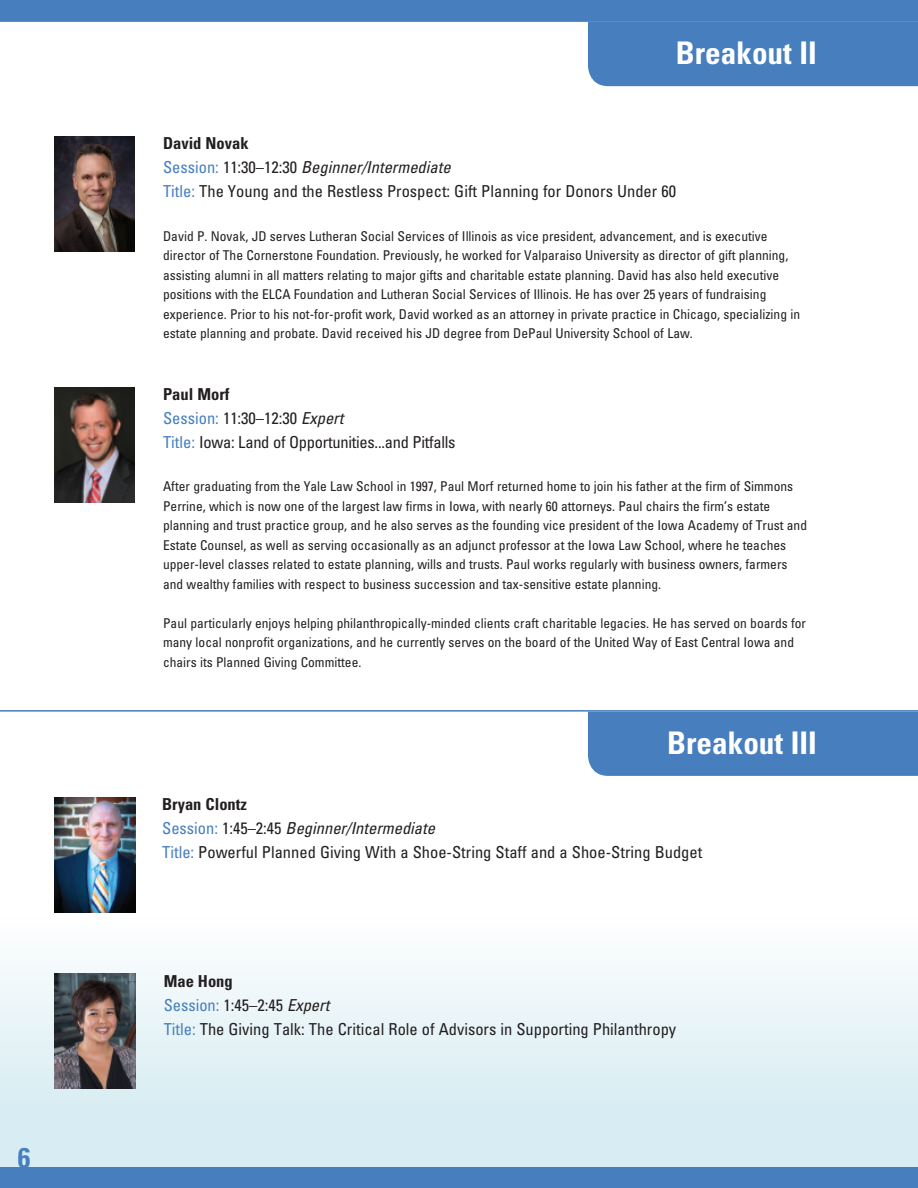
<style>
.page{position:relative;width:918px;height:1188px;background:#fff}
.page>*{position:absolute;margin:0;border:0;box-sizing:border-box;transform-origin:0 0}
.t1{font:700 condensed 31.2px "Univers";color:#fff}
.t2{font:700 condensed 28.5px "Univers";color:#467ebe}
.t3{font:condensed 16.5px/24px "Univers";color:#231f20}
.t4{font:condensed 13.5px/19.5px "Univers";color:#231f20}
.s1{font-weight:700}
.s2{color:#467ebe}
.s3{font-style:italic}
</style>
<div class="page">
<div style="left:0;top:917px;width:918px;height:250px;background:linear-gradient(to bottom,#fbfdfd,#d1eaf1)"></div>
<div style="left:0;top:1167px;width:918px;height:21px;background:#467ebe"></div>
<div style="left:0;top:0;width:918px;height:21px;background:#467ebe"></div>
<hr style="left:0;top:20px;width:918px;height:2px;background:#467ebe">
<img style="left:54px;top:387px;width:80px;height:115px">
<img style="left:54px;top:137px;width:80px;height:115px">
<hr style="left:0;top:710px;width:918px;height:2px;background:#467ebe">
<img style="left:55px;top:974px;width:80px;height:115px">
<img style="left:55px;top:797px;width:80px;height:115px">
<div style="left:588px;top:712px;width:330px;height:64px;background:#467ebe"></div>
<div style="left:588px;top:22px;width:330px;height:64px;background:#467ebe"></div>
<h2 class="t2" style="left:18px;top:1140px;width:14px">6</h2>
<h1 class="t1" style="left:676px;top:34px;width:142px">Breakout II</h1>
<p class="t3" style="left:163px;top:131px;width:515px"><span class="s1">David Novak<br></span><span class="s2">Session:</span> 11:30–12:30 <span class="s3">Beginner/Intermediate<br></span><span class="s2">Title:</span> The Young and the Restless Prospect: Gift Planning for Donors Under 60</p>
<p class="t4" style="left:163px;top:226px;width:639px">David P. Novak, JD serves Lutheran Social Services of Illinois as vice president, advancement, and is executive director of The Cornerstone Foundation. Previously, he worked for Valparaiso University as director of gift planning, assisting alumni in all matters relating to major gifts and charitable estate planning. David has also held executive positions with the ELCA Foundation and Lutheran Social Services of Illinois. He has over 25 years of fundraising experience. Prior to his not-for-profit work, David worked as an attorney in private practice in Chicago, specializing in estate planning and probate. David received his JD degree from DePaul University School of Law.</p>
<p class="t3" style="left:163px;top:382px;width:294px"><span class="s1">Paul Morf<br></span><span class="s2">Session:</span> 11:30–12:30 <span class="s3">Expert<br></span><span class="s2">Title:</span> Iowa: Land of Opportunities...and Pitfalls</p>
<p class="t4" style="left:163px;top:477px;width:646px">After graduating from the Yale Law School in 1997, Paul Morf returned home to join his father at the firm of Simmons Perrine, which is now one of the largest law firms in Iowa, with nearly 60 attorneys. Paul chairs the firm’s estate planning and trust practice group, and he also serves as the founding vice president of the Iowa Academy of Trust and Estate Counsel, as well as serving occasionally as an adjunct professor at the Iowa Law School, where he teaches upper-level classes related to estate planning, wills and trusts. Paul works regularly with business owners, farmers and wealthy families with respect to business succession and tax-sensitive estate planning.</p>
<p class="t4" style="left:163px;top:613px;width:644px">Paul particularly enjoys helping philanthropically-minded clients craft charitable legacies. He has served on boards for many local nonprofit organizations, and he currently serves on the board of the United Way of East Central Iowa and chairs its Planned Giving Committee.</p>
<h1 class="t1" style="left:667px;top:724px;width:151px">Breakout III</h1>
<p class="t3" style="left:162px;top:792px;width:542px"><span class="s1">Bryan Clontz<br></span><span class="s2">Session:</span> 1:45–2:45 <span class="s3">Beginner/Intermediate<br></span><span class="s2">Title:</span> Powerful Planned Giving With a Shoe-String Staff and a Shoe-String Budget</p>
<p class="t3" style="left:164px;top:969px;width:514px"><span class="s1">Mae Hong<br></span><span class="s2">Session:</span> 1:45–2:45 <span class="s3">Expert<br></span><span class="s2">Title:</span> The Giving Talk: The Critical Role of Advisors in Supporting Philanthropy</p>
</div>
